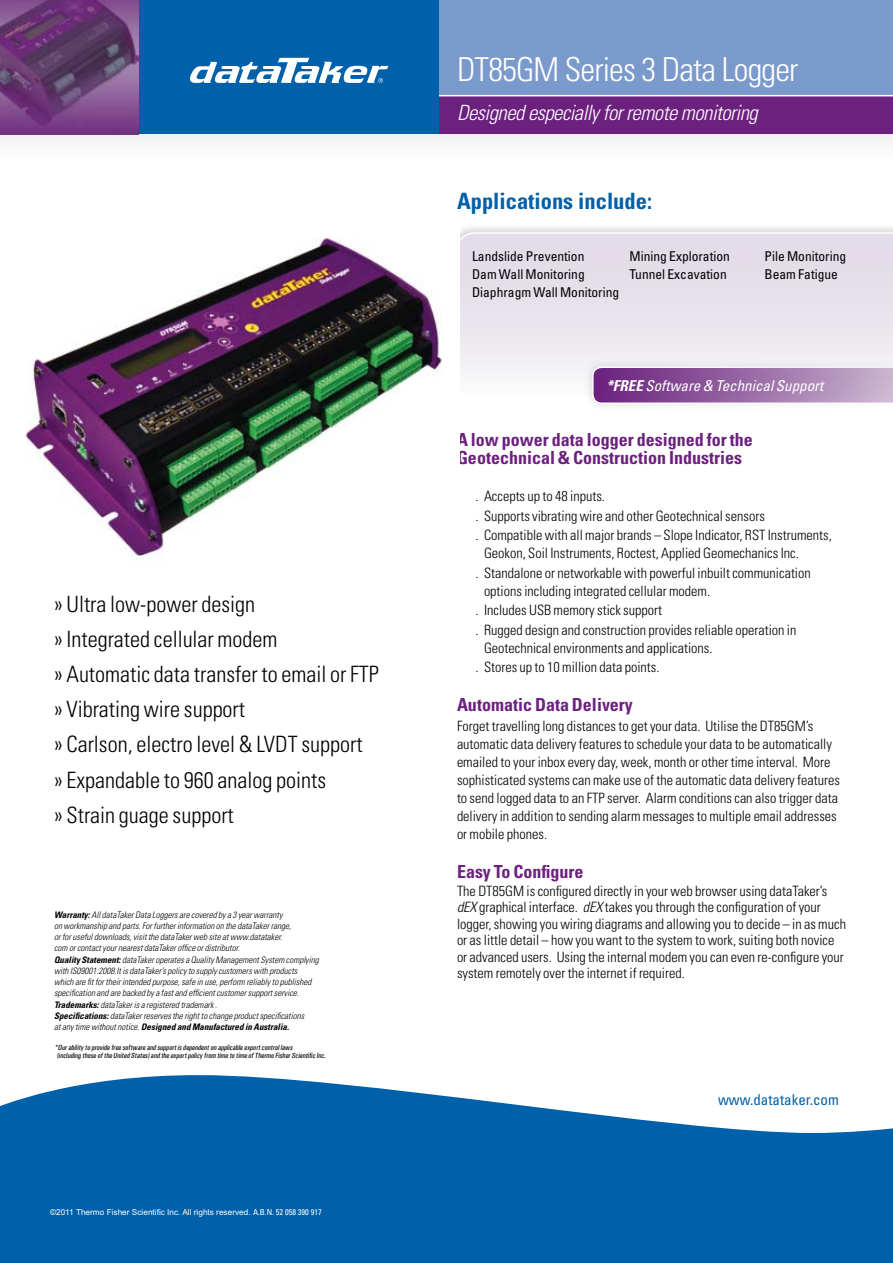
<style>
.page{position:relative;width:893px;height:1263px;background:#fff}
.page>*{position:absolute;margin:0;border:0;box-sizing:border-box;transform-origin:0 0}
.t1{font:300 condensed 33px "Univers LT Std";letter-spacing:-.025em;color:#fff}
.t2{font:300 condensed 22.5px/35.1px "Univers LT Std";color:#000}
.t3{font:700 condensed 22.5px "Univers LT Std";color:#0060a9}
.t4{font:italic 300 condensed 21px "Univers LT Std";letter-spacing:-.025em;color:#fff}
.t5{font:700 condensed 18px/18px "Univers LT Std";color:#6c217f}
.t6{font:italic condensed 15px "Univers LT Std";color:#fff}
.t7{font:condensed 15px "Univers LT Std";color:#0060a9}
.t8{font:300 condensed 14.25px/19.5px "Univers LT Std";color:#000}
.t9{font:condensed 13.5px "Univers LT Std";color:#000}
.t10{font:italic 300 condensed 9px/11.2px "Univers LT Std";color:#000}
.t11{font:8.25px "Arial";color:#fff}
.t12{font:italic 500 condensed 7.5px/7.5px "Univers";color:#000}
.s1{font-weight:700}
.s2{font-style:normal}
.s3{font-family:"Univers LT Std";font-stretch:condensed}
.s4{font-style:italic}
</style>
<div class="page">
<div style="left:330px;top:0;width:563px;height:132px;background:#7b9acc"></div>
<div style="left:309px;top:96px;width:584px;height:38px;background:#6c217f"></div>
<hr style="left:340px;top:95px;width:553px;height:1px;background:#fff">
<div style="left:0;top:134px;width:893px;height:34px;background:#f9fafa"></div>
<div style="left:121px;top:0;width:318px;height:134px;background:#0060a9"></div>
<img style="left:0;top:0;width:139px;height:134px">
<svg style="left:190px;top:57px;width:198px;height:26px"></svg>
<div style="left:446px;top:222px;width:447px;height:178px;background:#000;opacity:.15"></div>
<svg style="left:459px;top:232px;width:434px;height:167px;background:#e9e5ed"></svg>
<div style="left:583px;top:357px;width:310px;height:56px;background:#000;opacity:.15"></div>
<svg style="left:592px;top:366px;width:301px;height:38px;background:#a277ad"></svg>
<svg style="left:0;top:1075px;width:893px;height:188px;background:#2476b5"></svg>
<img style="left:26px;top:222px;width:433px;height:335px">
<h2 class="t2" style="left:54px;top:587px;width:326px">» Ultra low-power design<br>» Integrated cellular modem<br>» Automatic data transfer to email or FTP » Vibrating wire support<br>» Carlson, electro level &amp; LVDT support<br>» Expandable to 960 analog points<br>» Strain guage support</h2>
<p class="t10" style="left:54px;top:909px;width:266px"><span class="s1">Warranty:</span> All dataTaker Data Loggers are covered by a 3 year warranty<br>on workmanship and parts. For further information on the dataTaker range,<br>or for useful downloads, visit the dataTaker web site at www.datataker.<br>com or contact your nearest dataTaker office or distributor.<br><span class="s1">Quality Statement:</span> dataTaker operates a Quality Management System complying with IS09001:2008.It is dataTaker’s policy to supply customers with products which are fit for their intended purpose, safe in use, perform reliably to published specification and are backed by a fast and efficient customer support service.<br><span class="s1">Trademarks:</span> dataTaker is a registered trademark .<br><span class="s1">Specifications:</span> dataTaker reserves the right to change product specifications<br>at any time without notice. <span class="s1">Designed and Manufactured in Australia.</span></p>
<p class="t12" style="left:57px;top:1044px;width:270px;text-indent:-2px">*Ourability to provide free software and supportisdependenton applicable exportcontrollaws<br>(including those ofthe United States)and the exportpolicy from time to time ofThermo FisherScientific Inc<span class="s2">.</span></p>
<p class="t11" style="left:50px;top:1206px;width:273px">©2011 Thermo Fisher Scientific Inc. All rights reserved. <span class="s3">A.B.N. 52 058 390 917</span></p>
<h1 class="t1" style="left:457px;top:50px;width:343px">DT85GM Series 3 Data Logger</h1>
<h3 class="t4" style="left:457px;top:100px;width:302px">Designed especially for remote monitoring</h3>
<h2 class="t3" style="left:457px;top:187px;width:197px">Applications include:</h2>
<p class="t9" style="left:472px;top:247px;width:114px">Landslide Prevention</p>
<p class="t9" style="left:629px;top:247px;width:102px">Mining Exploration</p>
<p class="t9" style="left:764px;top:247px;width:83px">Pile Monitoring</p>
<p class="t9" style="left:472px;top:265px;width:114px">Dam Wall Monitoring</p>
<p class="t9" style="left:629px;top:265px;width:99px">Tunnel Excavation</p>
<p class="t9" style="left:764px;top:265px;width:75px">Beam Fatigue</p>
<p class="t9" style="left:472px;top:283px;width:149px">Diaphragm Wall Monitoring</p>
<p class="t6" style="left:606px;top:376px;width:219px"><span class="s1">*FREE</span> Software &amp; Technical Support</p>
<p class="t5" style="left:457px;top:430px;width:297px">A low power data logger designed for the<br>Geotechnical &amp; Construction Industries</p>
<p class="t8" style="left:475px;top:486px;width:358px">. Accepts up to 48 inputs.<br>. Supports vibrating wire and other Geotechnical sensors<br>. Compatible with all major brands – Slope Indicator, RST Instruments,</p>
<p class="t8" style="left:475px;top:543px;width:337px;text-align:center">Geokon, Soil Instruments, Roctest, Applied Geomechanics Inc.<br>. Standalone or networkable with powerful inbuilt communication</p>
<p class="t8" style="left:475px;top:581px;width:322px;text-indent:9px">options including integrated cellular modem.<br>. Includes USB memory stick support<br>. Rugged design and construction provides reliable operation in</p>
<p class="t8" style="left:475px;top:638px;width:239px;text-indent:9px">Geotechnical environments and applications. . Stores up to 10 million data points.</p>
<p class="t5" style="left:457px;top:696px;width:177px">Automatic Data Delivery</p>
<p class="t8" style="left:457px;top:716px;width:384px;line-height:18px">Forget travelling long distances to get your data. Utilise the DT85GM’s automatic data delivery features to schedule your data to be automatically emailed to your inbox every day, week, month or other time interval. More sophisticated systems can make use of the automatic data delivery features to send logged data to an FTP server. Alarm conditions can also trigger data delivery in addition to sending alarm messages to multiple email addresses or mobile phones.</p>
<p class="t5" style="left:457px;top:862px;width:128px">Easy To Configure</p>
<p class="t8" style="left:457px;top:882px;width:390px;line-height:16.5px">The DT85GM is configured directly in your web browser using dataTaker’s <span class="s4">dEX</span> graphical interface. <span class="s4">dEX</span> takes you through the configuration of your logger, showing you wiring diagrams and allowing you to decide – in as much or as little detail – how you want to the system to work, suiting both novice or advanced users. Using the internal modem you can even re-configure your system remotely over the internet if required.</p>
<p class="t7" style="left:718px;top:1090px;width:122px">www.datataker.com</p>
</div>
